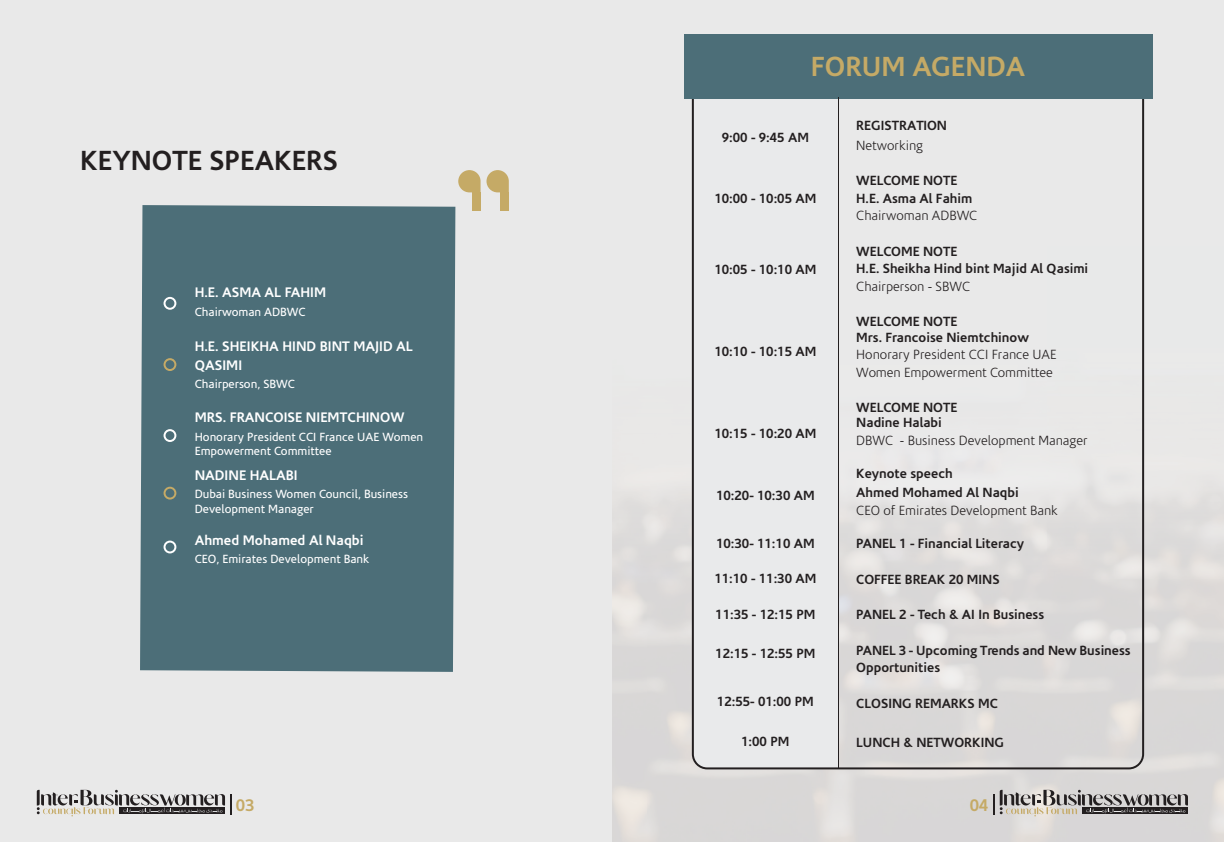
<style>
.page{position:relative;width:1224px;height:842px;background:#fff}
.page>*{position:absolute;margin:0;border:0;box-sizing:border-box;transform-origin:0 0}
.t1{font:700 28px "Corisande OT";color:#231f20}
.t2{font:700 28px "Corisande OT";color:#c5aa66}
.t3{font:700 17px "Corisande OT";color:#c5aa66}
.t4{font:700 14px/18.4px "Corisande OT";color:#fff}
.t5{font:700 13.5px/17.5px "Corisande OT";color:#231f20}
.t6{font:300 13.5px/17.5px "Corisande OT";color:#231f20}
.t7{font:12px/14.4px "Corisande OT";color:#fff}
</style>
<div class="page">
<img style="left:612px;top:0;width:612px;height:842px">
<div style="left:0;top:0;width:612px;height:842px;background:#e9e9e9"></div>
<div style="left:140px;top:205px;width:315px;height:467px;background:#4c6e78"></div>
<svg style="left:487px;top:170px;width:22px;height:22px"></svg>
<div style="left:501px;top:192px;width:8px;height:19px;background:#c5aa66"></div>
<svg style="left:458px;top:170px;width:23px;height:22px"></svg>
<div style="left:472px;top:192px;width:9px;height:19px;background:#c5aa66"></div>
<svg style="left:37px;top:790px;width:188px;height:26px"></svg>
<hr style="left:230px;top:794px;width:2px;height:20px;background:#231f20">
<svg style="left:164px;top:297px;width:12px;height:13px"></svg>
<svg style="left:164px;top:429px;width:12px;height:13px"></svg>
<svg style="left:164px;top:487px;width:12px;height:12px"></svg>
<svg style="left:164px;top:541px;width:12px;height:12px"></svg>
<hr style="left:993px;top:794px;width:2px;height:20px;background:#231f20">
<svg style="left:1000px;top:790px;width:188px;height:26px;background:#9e9a97"></svg>
<svg style="left:164px;top:358px;width:12px;height:13px"></svg>
<svg style="left:692px;top:99px;width:452px;height:670px;background:#e3e3e3"></svg>
<div style="left:684px;top:34px;width:468px;height:65px;background:#4c6e78"></div>
<hr style="left:838px;top:97px;width:1px;height:671px;background:#231f20">
<h1 class="t1" style="left:80px;top:144px;width:259px">KEYNOTE SPEAKERS</h1>
<p class="t4" style="left:195px;top:284px;width:133px">H.E. ASMA AL FAHIM</p>
<p class="t7" style="left:195px;top:305px;width:113px">Chairwoman ADBWC</p>
<p class="t4" style="left:195px;top:338px;width:220px">H.E. SHEIKHA HIND BINT MAJID AL<br>QASIMI</p>
<p class="t7" style="left:195px;top:377px;width:102px">Chairperson, SBWC</p>
<p class="t4" style="left:195px;top:408px;width:211px">MRS. FRANCOISE NIEMTCHINOW</p>
<p class="t7" style="left:195px;top:430px;width:230px">Honorary President CCI France UAE Women<br>Empowerment Committee</p>
<p class="t4" style="left:195px;top:466px;width:104px">NADINE HALABI</p>
<p class="t7" style="left:195px;top:487px;width:215px">Dubai Business Women Council, Business<br>Development Manager</p>
<p class="t4" style="left:195px;top:531px;width:170px">Ahmed Mohamed Al Naqbi</p>
<p class="t7" style="left:195px;top:552px;width:176px">CEO, Emirates Development Bank</p>
<h1 class="t2" style="left:811px;top:50px;width:216px">FORUM AGENDA</h1>
<p class="t5" style="left:722px;top:128px;width:89px">9:00 - 9:45 AM</p>
<p class="t5" style="left:714px;top:190px;width:103px">10:00 - 10:05 AM</p>
<p class="t5" style="left:714px;top:260px;width:103px">10:05 - 10:10 AM</p>
<p class="t5" style="left:714px;top:343px;width:103px">10:10 - 10:15 AM</p>
<p class="t5" style="left:714px;top:425px;width:103px">10:15 - 10:20 AM</p>
<p class="t5" style="left:716px;top:486px;width:100px">10:20- 10:30 AM</p>
<p class="t5" style="left:716px;top:535px;width:100px">10:30- 11:10 AM</p>
<p class="t5" style="left:714px;top:570px;width:103px">11:10 - 11:30 AM</p>
<p class="t5" style="left:715px;top:605px;width:102px">11:35 - 12:15 PM</p>
<p class="t5" style="left:715px;top:645px;width:102px">12:15 - 12:55 PM</p>
<p class="t5" style="left:717px;top:693px;width:98px">12:55- 01:00 PM</p>
<p class="t5" style="left:741px;top:733px;width:50px">1:00 PM</p>
<p class="t5" style="left:856px;top:117px;width:92px">REGISTRATION</p>
<p class="t6" style="left:856px;top:137px;width:68px">Networking</p>
<p class="t5" style="left:856px;top:172px;width:118px">WELCOME NOTE<br>H.E. Asma Al Fahim</p>
<p class="t6" style="left:856px;top:207px;width:123px">Chairwoman ADBWC</p>
<p class="t5" style="left:856px;top:243px;width:233px">WELCOME NOTE<br>H.E. Sheikha Hind bint Majid Al Qasimi</p>
<p class="t6" style="left:856px;top:278px;width:115px">Chairperson - SBWC</p>
<p class="t5" style="left:856px;top:314px;width:174px;line-height:15.3px">WELCOME NOTE<br>Mrs. Francoise Niemtchinow</p>
<p class="t6" style="left:856px;top:346px;width:202px">Honorary President CCI France UAE<br>Women Empowerment Committee</p>
<p class="t5" style="left:856px;top:400px;width:103px;line-height:15.3px">WELCOME NOTE<br>Nadine Halabi</p>
<p class="t6" style="left:856px;top:432px;width:233px">DBWC - Business Development Manager</p>
<p class="t5" style="left:856px;top:463px;width:164px;line-height:19.5px">Keynote speech<br>Ahmed Mohamed Al Naqbi</p>
<p class="t6" style="left:856px;top:502px;width:203px">CEO of Emirates Development Bank</p>
<p class="t5" style="left:856px;top:535px;width:169px">PANEL 1 - Financial Literacy</p>
<p class="t5" style="left:856px;top:570px;width:145px">COFFEE BREAK 20 MINS</p>
<p class="t5" style="left:856px;top:606px;width:189px">PANEL 2 - Tech &amp; AI In Business</p>
<p class="t5" style="left:856px;top:641px;width:276px">PANEL 3 - Upcoming Trends and New Business<br>Opportunities</p>
<p class="t5" style="left:856px;top:694px;width:143px">CLOSING REMARKS MC</p>
<p class="t5" style="left:856px;top:734px;width:149px">LUNCH &amp; NETWORKING</p>
<p class="t3" style="left:236px;top:795px;width:20px">03</p>
<p class="t3" style="left:970px;top:795px;width:20px">04</p>
</div>
